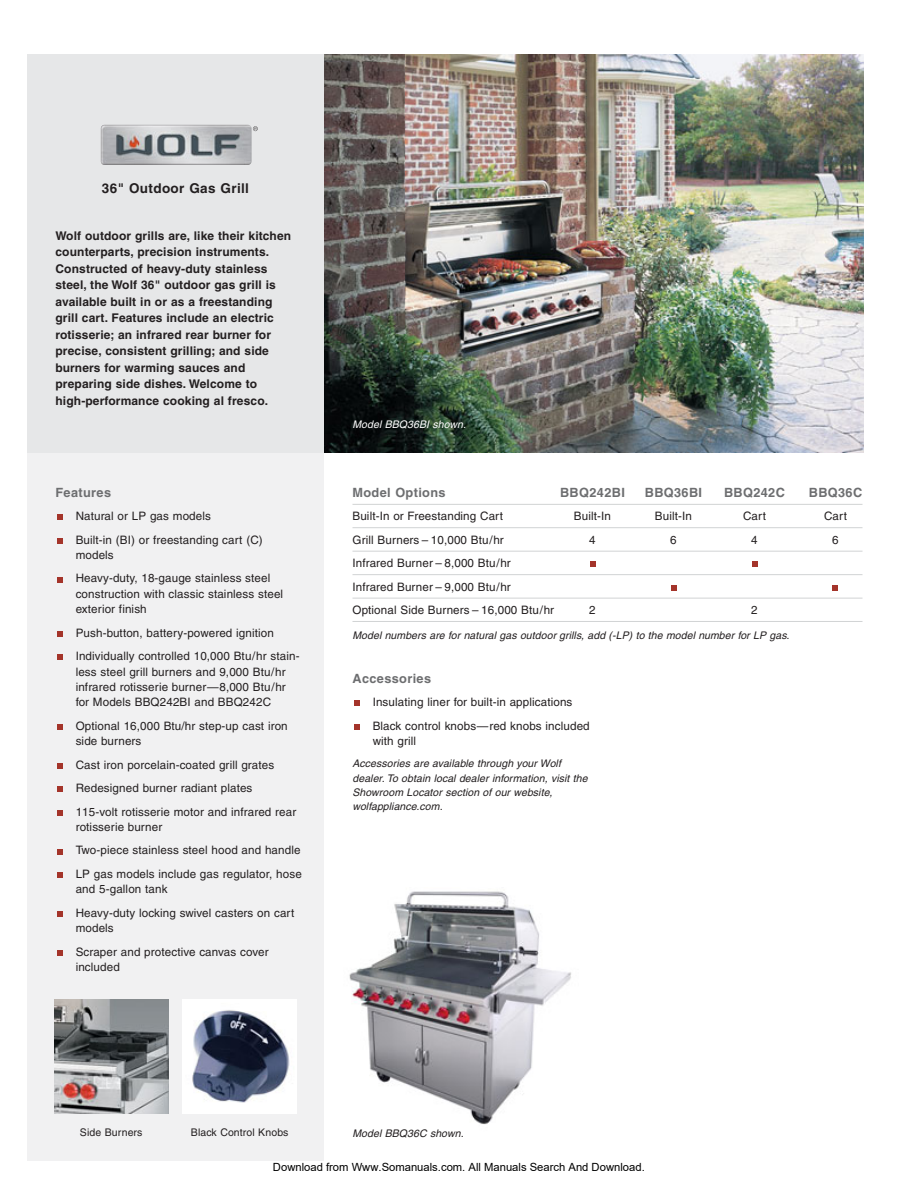
<style>
.page{position:relative;width:918px;height:1188px;background:#fff}
.page>*{position:absolute;margin:0;border:0;box-sizing:border-box;transform-origin:0 0}
.t1{font:700 13.5px "Helvetica";letter-spacing:.03em;color:#231f20}
.t2{font:700 12.75px "Helvetica";letter-spacing:.03em;color:#6d6e70}
.t3{font:700 12px/16.5px "Helvetica";letter-spacing:.01em;color:#231f20}
.t4{font:11.7px/23.5px "Helvetica";letter-spacing:.01em;color:#231f20}
.t5{font:11.25px "Arial";color:#000}
.t6{font:italic 10.5px/14.2px "Helvetica";color:#231f20}
.t7{font:10.5px "Helvetica";letter-spacing:.01em;color:#231f20}
.t8{font:italic 10.5px "Helvetica";color:#fff}
</style>
<div class="page">
<div style="left:27px;top:452px;width:297px;height:709px;background:#f1f1f2"></div>
<div style="left:27px;top:54px;width:297px;height:398px;background:#e6e7e8"></div>
<img style="left:101px;top:125px;width:157px;height:40px">
<svg style="left:57px;top:950px;width:5px;height:6px"></svg>
<svg style="left:57px;top:911px;width:5px;height:6px"></svg>
<svg style="left:57px;top:872px;width:5px;height:6px"></svg>
<svg style="left:57px;top:849px;width:5px;height:5px"></svg>
<svg style="left:57px;top:810px;width:5px;height:6px"></svg>
<svg style="left:57px;top:787px;width:5px;height:5px"></svg>
<svg style="left:57px;top:763px;width:5px;height:6px"></svg>
<svg style="left:57px;top:724px;width:5px;height:6px"></svg>
<svg style="left:57px;top:655px;width:5px;height:5px"></svg>
<svg style="left:57px;top:631px;width:5px;height:6px"></svg>
<svg style="left:57px;top:577px;width:5px;height:5px"></svg>
<svg style="left:57px;top:538px;width:5px;height:6px"></svg>
<svg style="left:57px;top:515px;width:5px;height:5px"></svg>
<svg style="left:354px;top:724px;width:5px;height:6px"></svg>
<svg style="left:354px;top:701px;width:5px;height:5px"></svg>
<img style="left:54px;top:999px;width:114px;height:114px">
<div style="left:183px;top:999px;width:114px;height:114px;background:#fff"></div>
<img style="left:192px;top:1010px;width:98px;height:93px">
<img style="left:349px;top:891px;width:222px;height:234px">
<img style="left:324px;top:54px;width:540px;height:398px">
<hr style="left:352px;top:504px;width:510px;height:1px;background:#d1d3d4">
<hr style="left:352px;top:527px;width:510px;height:1px;background:#d1d3d4">
<hr style="left:352px;top:551px;width:510px;height:1px;background:#d1d3d4">
<hr style="left:352px;top:574px;width:510px;height:1px;background:#d1d3d4">
<hr style="left:352px;top:598px;width:510px;height:1px;background:#d1d3d4">
<hr style="left:352px;top:621px;width:510px;height:1px;background:#d1d3d4">
<svg style="left:833px;top:585px;width:5px;height:6px"></svg>
<svg style="left:671px;top:585px;width:5px;height:6px"></svg>
<svg style="left:752px;top:562px;width:5px;height:5px"></svg>
<svg style="left:590px;top:562px;width:5px;height:5px"></svg>
<p class="t1" style="left:102px;top:184px;width:149px">36" Outdoor Gas Grill</p>
<p class="t3" style="left:55px;top:228px;width:237px">Wolf outdoor grills are, like their kitchen counterparts, precision instruments.<br>Constructed of heavy-duty stainless steel, the Wolf 36" outdoor gas grill is available built in or as a freestanding grill cart. Features include an electric rotisserie; an infrared rear burner for precise, consistent grilling; and side burners for warming sauces and preparing side dishes. Welcome to high-performance cooking al fresco.</p>
<p class="t2" style="left:56px;top:487px;width:57px">Features</p>
<p class="t4" style="left:76px;top:505px;width:189px">Natural or LP gas models<br>Built-in (BI) or freestanding cart (C)</p>
<p class="t4" style="left:76px;top:544px;width:196px">models<br>Heavy-duty, 18-gauge stainless steel</p>
<p class="t4" style="left:76px;top:587px;width:209px;line-height:15.5px">construction with classic stainless steel exterior finish</p>
<p class="t4" style="left:76px;top:622px;width:225px">Push-button, battery-powered ignition<br>Individually controlled 10,000 Btu/hr stain-</p>
<p class="t4" style="left:76px;top:665px;width:212px;line-height:15.5px;text-align:justify">less steel grill burners and 9,000 Btu/hr infrared rotisserie burner—8,000 Btu/hr for Models BBQ242BI and BBQ242C</p>
<p class="t4" style="left:76px;top:719px;width:214px;line-height:15.5px">Optional 16,000 Btu/hr step-up cast iron side burners</p>
<p class="t4" style="left:76px;top:754px;width:222px">Cast iron porcelain-coated grill grates<br>Redesigned burner radiant plates<br>115-volt rotisserie motor and infrared rear</p>
<p class="t4" style="left:76px;top:816px;width:228px">rotisserie burner<br>Two-piece stainless steel hood and handle<br>LP gas models include gas regulator, hose</p>
<p class="t4" style="left:76px;top:878px;width:220px">and 5-gallon tank<br>Heavy-duty locking swivel casters on cart</p>
<p class="t4" style="left:76px;top:917px;width:194px">models<br>Scraper and protective canvas cover</p>
<p class="t4" style="left:76px;top:956px;width:46px">included</p>
<p class="t8" style="left:352px;top:420px;width:117px">Model BBQ36BI shown.</p>
<p class="t2" style="left:353px;top:487px;width:95px">Model Options</p>
<p class="t2" style="left:560px;top:487px;width:66px">BBQ242BI</p>
<p class="t2" style="left:645px;top:487px;width:59px">BBQ36BI</p>
<p class="t2" style="left:724px;top:487px;width:62px">BBQ242C</p>
<p class="t2" style="left:809px;top:487px;width:55px">BBQ36C</p>
<p class="t4" style="left:353px;top:505px;width:152px">Built-In or Freestanding Cart</p>
<p class="t4" style="left:574px;top:505px;width:39px">Built-In</p>
<p class="t4" style="left:655px;top:505px;width:39px">Built-In</p>
<p class="t4" style="left:743px;top:505px;width:24px">Cart</p>
<p class="t4" style="left:824px;top:505px;width:24px">Cart</p>
<p class="t4" style="left:353px;top:529px;width:153px">Grill Burners – 10,000 Btu/hr</p>
<p class="t4" style="left:589px;top:529px;width:8px">4</p>
<p class="t4" style="left:670px;top:529px;width:8px">6</p>
<p class="t4" style="left:751px;top:529px;width:8px">4</p>
<p class="t4" style="left:832px;top:529px;width:8px">6</p>
<p class="t4" style="left:353px;top:552px;width:203px">Infrared Burner – 8,000 Btu/hr<br>Infrared Burner – 9,000 Btu/hr<br>Optional Side Burners – 16,000 Btu/hr</p>
<p class="t4" style="left:589px;top:599px;width:8px">2</p>
<p class="t4" style="left:751px;top:599px;width:8px">2</p>
<p class="t6" style="left:353px;top:630px;width:441px">Model numbers are for natural gas outdoor grills, add (-LP) to the model number for LP gas.</p>
<p class="t2" style="left:352px;top:674px;width:80px">Accessories</p>
<p class="t4" style="left:373px;top:691px;width:219px">Insulating liner for built-in applications<br>Black control knobs—red knobs included</p>
<p class="t4" style="left:373px;top:730px;width:45px">with grill</p>
<p class="t6" style="left:352px;top:758px;width:239px">Accessories are available through your Wolf dealer. To obtain local dealer information, visit the Showroom Locator section of our website, wolfappliance.com.</p>
<p class="t7" style="left:80px;top:1129px;width:64px">Side Burners</p>
<p class="t7" style="left:191px;top:1129px;width:99px">Black Control Knobs</p>
<p class="t6" style="left:352px;top:1127px;width:115px">Model BBQ36C shown.</p>
<p class="t5" style="left:273px;top:1160px;width:373px">Download from Www.Somanuals.com. All Manuals Search And Download.</p>
</div>
